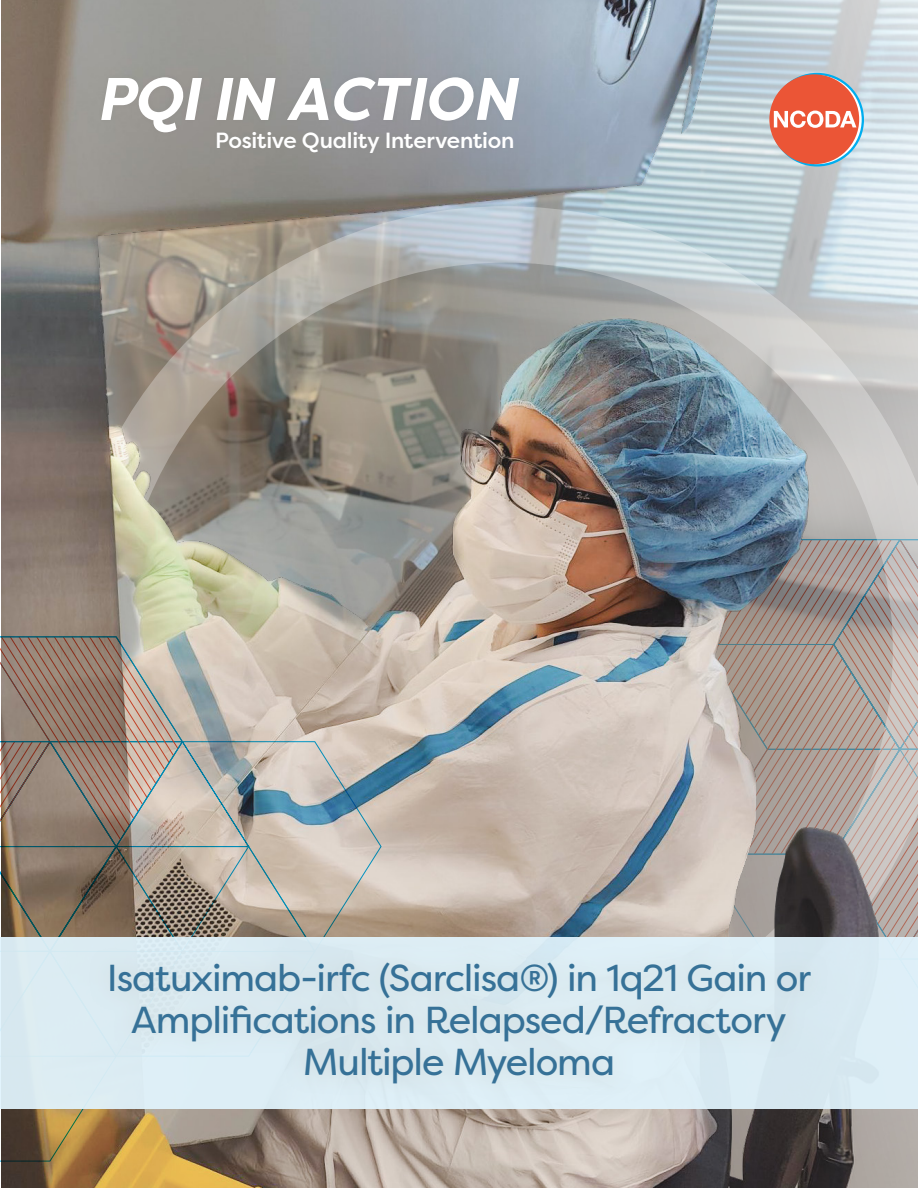
<style>
.page{position:relative;width:918px;height:1188px;background:#fff}
.page>*{position:absolute;margin:0;border:0;box-sizing:border-box;transform-origin:0 0}
.t1{font:italic 700 60px "Filson Pro";letter-spacing:-.015em;color:#fff}
.t2{font:37.5px/42px "Filson Pro";letter-spacing:-.03em;color:#367197;text-align:center}
.t3{font:500 21.9px "Filson Pro";letter-spacing:-.015em;color:#fff}
</style>
<div class="page">
<img style="left:1px;top:0;width:917px;height:1188px">
<div style="left:94px;top:70px;width:432px;height:90px;background:#000;opacity:.03"></div>
<svg style="left:250px;top:741px;width:132px;height:196px;background:#b6b7b2"></svg>
<svg style="left:0;top:1108px;width:184px;height:54px;background:#9c7d4d"></svg>
<svg style="left:184px;top:741px;width:66px;height:105px;background:#aeaca6"></svg>
<svg style="left:184px;top:846px;width:132px;height:91px;background:#b3a799"></svg>
<img style="left:0;top:636px;width:184px;height:301px">
<div style="left:0;top:937px;width:918px;height:171px;background:#daeaf1"></div>
<svg style="left:771px;top:74px;width:92px;height:92px"></svg>
<div style="left:769px;top:74px;width:90px;height:90px;background:#eb5536;border-radius:50%"></div>
<svg style="left:774px;top:111px;width:82px;height:17px"></svg>
<h1 class="t1" style="left:96px;top:61px;width:422px">PQI IN ACTION</h1>
<p class="t3" style="left:215px;top:125px;width:301px">Positive Quality Intervention</p>
<p class="t2" style="left:107px;top:956px;width:706px">Isatuximab-irfc (Sarclisa®) in 1q21 Gain or<br>Amplifications in Relapsed/Refractory<br>Multiple Myeloma</p>
</div>
